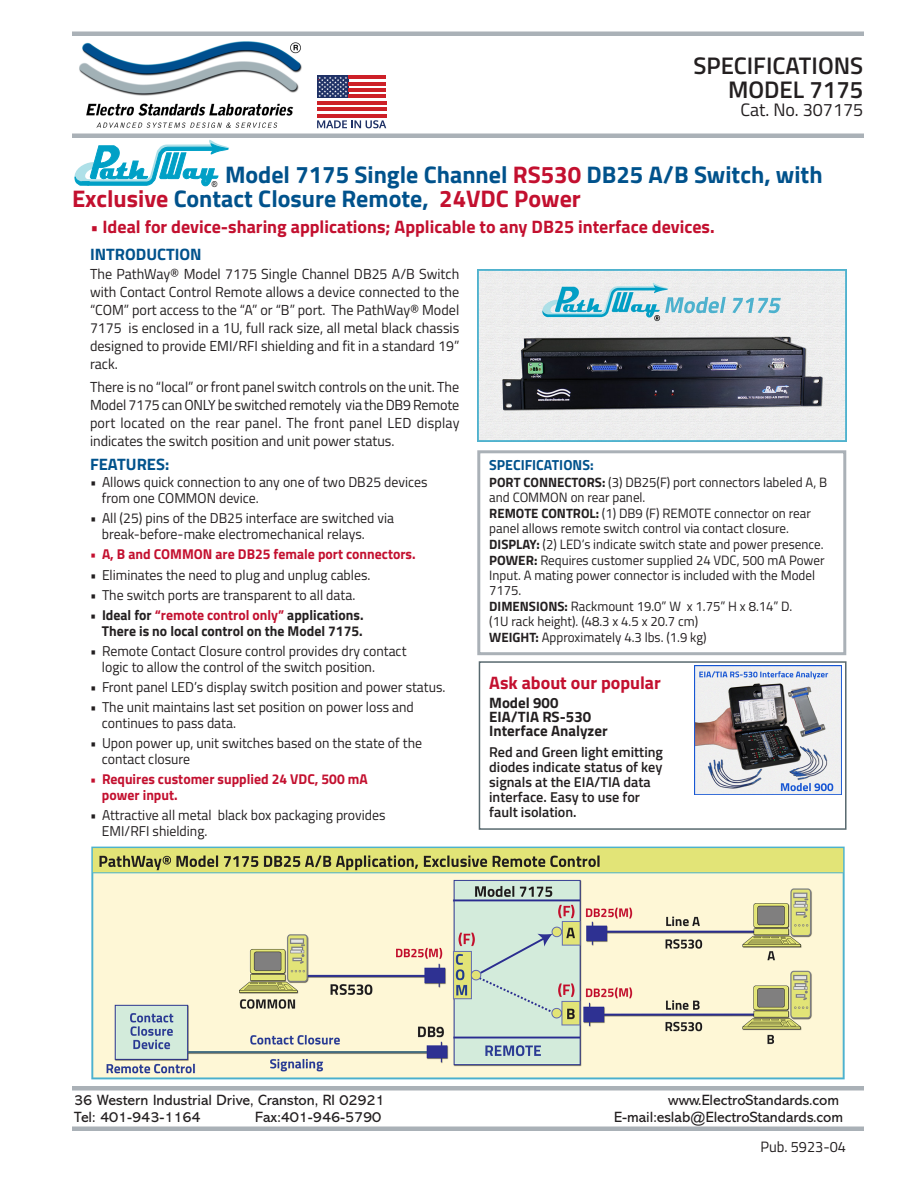
<style>
.page{position:relative;width:918px;height:1188px;background:#fff}
.page>*{position:absolute;margin:0;border:0;box-sizing:border-box;transform-origin:0 0}
.t1{font:700 24px/24px "Titillium Web";color:#00528c}
.t2{font:600 24px "Titillium Web";color:#231f20}
.spec_text{font:700 18px "Titillium Web";color:#c3102f}
.t3{font:18px "Titillium Web";color:#231f20}
.Body_Text_rj_blue_he{font:700 16.5px "Titillium Web";color:#00528c}
.t4{font:15px "Abadi MT Pro";color:#231f20}
.spec_text-2{font:700 15px/14.2px "Titillium Web";color:#231f20}
.insert_specs{font:15px "Titillium Web";color:#231f20}
.Body_Text_rj{font:14.55px/18px "Titillium Web";color:#231f20;text-align:justify}
.paragraph_header{font:700 14.55px "Titillium Web";color:#00528c}
.t5{font:14.25px/15.8px "Titillium Web";color:#231f20}
.spec_text-3{font:600 14.25px/14.9px "Titillium Web";color:#231f20}
.t6{font:700 14.25px/15.8px "Titillium Web";color:#c3102f}
.t7{font:700 14.25px/15.8px "Titillium Web";color:#231f20;text-align:right}
.descriptive_text{font:13.5px/14.7px "Titillium Web";color:#231f20}
.t8{font:8.1px "Arial";color:#000;scale:.92 1}
.s1{color:#c3102f}
.s2{font-weight:700}
</style>
<div class="page">
<div style="left:477px;top:450px;width:369px;height:205px;border:3px solid #aab1b7"></div>
<div style="left:479px;top:661px;width:368px;height:169px;border:2px solid #58696f"></div>
<img style="left:695px;top:665px;width:147px;height:130px">
<img style="left:91px;top:846px;width:754px;height:234px">
<img style="left:477px;top:270px;width:370px;height:171px">
<img style="left:79px;top:41px;width:223px;height:87px">
<hr style="left:72px;top:32px;width:792px;height:4px;background:#aab1b7">
<hr style="left:72px;top:134px;width:792px;height:4px;background:#aab1b7">
<div style="left:72px;top:1126px;width:792px;height:5px;background:#aab1b7"></div>
<hr style="left:72px;top:1086px;width:792px;height:4px;background:#aab1b7">
<svg style="left:317px;top:79px;width:69px;height:29px"></svg>
<div style="left:317px;top:76px;width:31px;height:22px;background:#1f3166"></div>
<svg style="left:318px;top:77px;width:29px;height:20px"></svg>
<hr style="left:348px;top:76px;width:38px;height:3px;background:#cd2027">
<hr style="left:348px;top:82px;width:38px;height:3px;background:#cd2027">
<hr style="left:348px;top:88px;width:38px;height:4px;background:#cd2027">
<hr style="left:348px;top:95px;width:38px;height:3px;background:#cd2027">
<hr style="left:317px;top:101px;width:69px;height:3px;background:#cd2027">
<hr style="left:317px;top:108px;width:69px;height:3px;background:#cd2027">
<hr style="left:317px;top:114px;width:69px;height:3px;background:#cd2027">
<svg style="left:317px;top:120px;width:69px;height:8px"></svg>
<svg style="left:74px;top:140px;width:155px;height:47px"></svg>
<p class="t2" style="left:693px;top:48px;width:171px">SPECIFICATIONS</p>
<p class="t2" style="left:728px;top:72px;width:137px">MODEL 7175</p>
<p class="t3" style="left:740px;top:97px;width:124px">Cat. No. 307175</p>
<p class="t1" style="left:72px;top:162px;width:752px;text-indent:153px">Model 7175 Single Channel <span class="s1">RS530</span> DB25 A/B Switch, with<br><span class="s1">Exclusive</span> Contact Closure Remote, <span class="s1">24VDC Power</span></p>
<p class="t8" style="left:212px;top:178px;width:7px">®</p>
<p class="spec_text" style="left:90px;top:213px;width:626px">• Ideal for device-sharing applications; Applicable to any DB25 interface devices.</p>
<p class="Body_Text_rj_blue_he" style="left:90px;top:241px;width:113px">INTRODUCTION</p>
<p class="Body_Text_rj" style="left:90px;top:264px;width:371px">The PathWay® Model 7175 Single Channel DB25 A/B Switch with Contact Control Remote allows a device connected to the “COM” port access to the “A” or “B” port. The PathWay® Model 7175 is enclosed in a 1U, full rack size, all metal black chassis designed to provide EMI/RFI shielding and fit in a standard 19” rack.</p>
<p class="Body_Text_rj" style="left:90px;top:377px;width:371px">There is no “local” or front panel switch controls on the unit. The Model 7175 can ONLY be switched remotely via the DB9 Remote port located on the rear panel. The front panel LED display indicates the switch position and unit power status.</p>
<p class="Body_Text_rj_blue_he" style="left:90px;top:452px;width:81px">FEATURES:</p>
<p class="t5" style="left:102px;top:474px;width:327px;text-indent:-12px">• Allows quick connection to any one of two DB25 devices from one COMMON device.</p>
<p class="t5" style="left:102px;top:510px;width:294px;text-indent:-12px">• All (25) pins of the DB25 interface are switched via break-before-make electromechanical relays.</p>
<p class="t6" style="left:90px;top:546px;width:327px">• A, B and COMMON are DB25 female port connectors.</p>
<p class="t5" style="left:90px;top:566px;width:282px">• Eliminates the need to plug and unplug cables.</p>
<p class="t5" style="left:90px;top:586px;width:267px">• The switch ports are transparent to all data.</p>
<p class="t7" style="left:90px;top:607px;width:275px">• Ideal for <span class="s1">“remote control only”</span> applications.<br>There is no local control on the Model 7175.</p>
<p class="t5" style="left:102px;top:643px;width:306px;text-indent:-12px">• Remote Contact Closure control provides dry contact logic to allow the control of the switch position.</p>
<p class="t5" style="left:90px;top:679px;width:357px">• Front panel LED’s display switch position and power status.</p>
<p class="t5" style="left:102px;top:699px;width:313px;text-indent:-12px">• The unit maintains last set position on power loss and continues to pass data.</p>
<p class="t5" style="left:102px;top:735px;width:322px;text-indent:-12px">• Upon power up, unit switches based on the state of the contact closure</p>
<p class="t6" style="left:102px;top:771px;width:267px;text-indent:-12px">• Requires customer supplied 24 VDC, 500 mA power input.</p>
<p class="t5" style="left:102px;top:807px;width:285px;text-indent:-12px">• Attractive all metal black box packaging provides<br>EMI/RFI shielding.</p>
<p class="paragraph_header" style="left:489px;top:454px;width:106px">SPECIFICATIONS:</p>
<p class="descriptive_text" style="left:489px;top:475px;width:339px"><span class="s2">PORT CONNECTORS:</span> (3) DB25(F) port connectors labeled A, B and COMMON on rear panel.</p>
<p class="descriptive_text" style="left:489px;top:506px;width:323px"><span class="s2">REMOTE CONTROL:</span> (1) DB9 (F) REMOTE connector on rear panel allows remote switch control via contact closure.</p>
<p class="descriptive_text" style="left:489px;top:537px;width:336px"><span class="s2">DISPLAY:</span> (2) LED’s indicate switch state and power presence.</p>
<p class="descriptive_text" style="left:489px;top:553px;width:337px"><span class="s2">POWER:</span> Requires customer supplied 24 VDC, 500 mA Power<br>Input. A mating power connector is included with the Model<br>7175.</p>
<p class="descriptive_text" style="left:489px;top:598px;width:305px"><span class="s2">DIMENSIONS:</span> Rackmount 19.0” W x 1.75” H x 8.14” D. (1U rack height). (48.3 x 4.5 x 20.7 cm)</p>
<p class="descriptive_text" style="left:489px;top:629px;width:219px"><span class="s2">WEIGHT:</span> Approximately 4.3 lbs. (1.9 kg)</p>
<p class="spec_text" style="left:489px;top:669px;width:173px">Ask about our popular</p>
<p class="spec_text-2" style="left:489px;top:695px;width:120px">Model 900<br>EIA/TIA RS-530<br>Interface Analyzer</p>
<p class="spec_text-3" style="left:489px;top:744px;width:175px">Red and Green light emitting diodes indicate status of key signals at the EIA/TIA data interface. Easy to use for fault isolation.</p>
<p class="t4" style="left:74px;top:1092px;width:312px">36 Western Industrial Drive, Cranston, RI 02921</p>
<p class="t4" style="left:668px;top:1092px;width:172px">www.ElectroStandards.com</p>
<p class="t4" style="left:74px;top:1109px;width:128px">Tel: 401-943-1164</p>
<p class="t4" style="left:255px;top:1109px;width:128px">Fax:401-946-5790</p>
<p class="t4" style="left:614px;top:1109px;width:230px">E-mail:eslab@ElectroStandards.com</p>
<p class="insert_specs" style="left:760px;top:1135px;width:87px">Pub. 5923-04</p>
</div>
